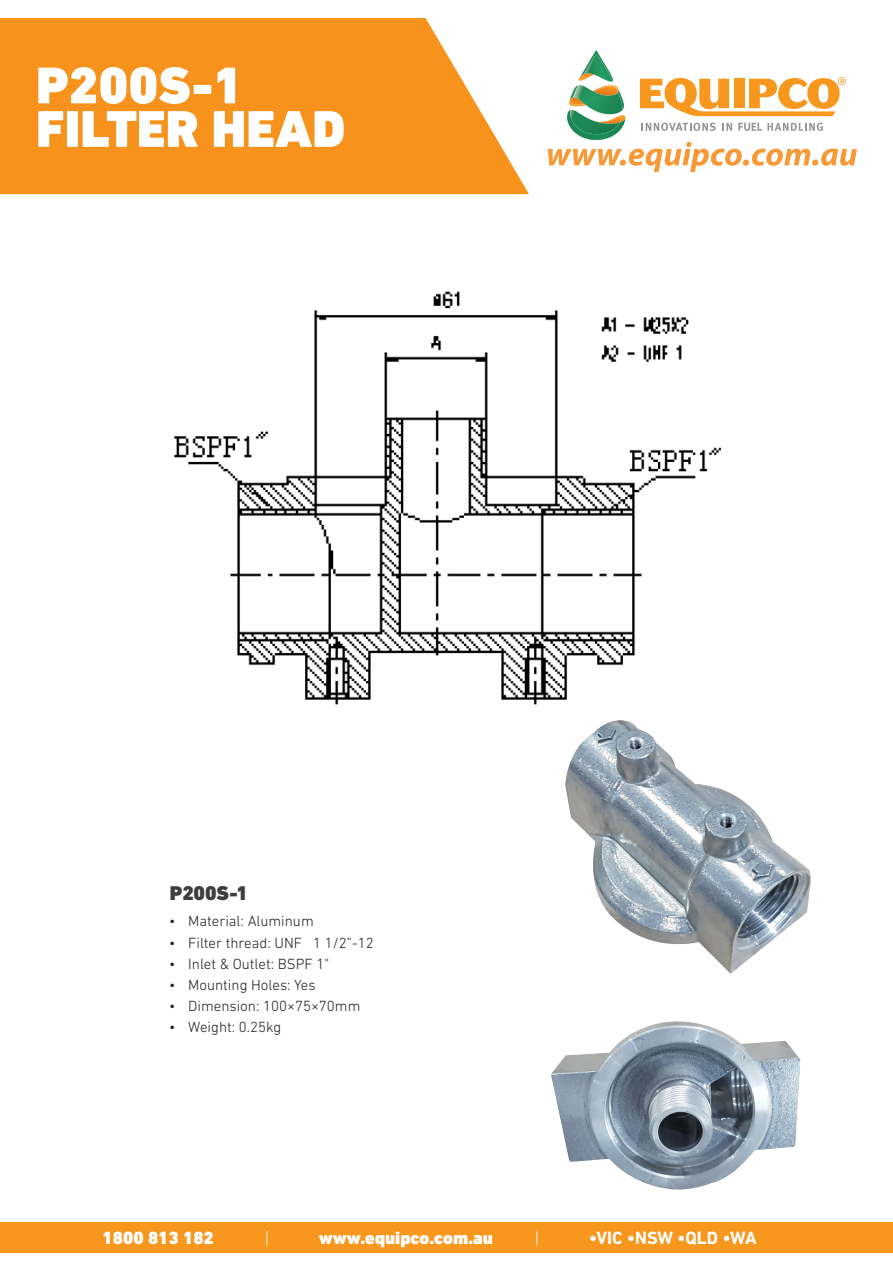
<style>
.page{position:relative;width:893px;height:1263px;background:#fff}
.page>*{position:absolute;margin:0;border:0;box-sizing:border-box;transform-origin:0 0}
.t1{font:900 52.5px "DIN Next LT Pro";color:#fff}
.t2{font:900 20.25px "DIN Next LT Pro";letter-spacing:-.005em;color:#3e3e3f}
.t3{font:900 18px "DIN Next LT Pro";color:#fff}
.t4{font:700 18px "DIN Next LT Pro";color:#fff}
.t5{font:300 18px "DIN Next LT Pro";color:#fff}
.t6{font:300 15px "DIN Next LT Pro";color:#231f20}
</style>
<div class="page">
<svg style="left:548px;top:142px;width:309px;height:30px"></svg>
<svg style="left:642px;top:123px;width:74px;height:8px"></svg>
<svg style="left:722px;top:123px;width:10px;height:8px"></svg>
<img style="left:570px;top:125px;width:50px;height:9px">
<svg style="left:568px;top:50px;width:58px;height:75px"></svg>
<img style="left:584px;top:54px;width:29px;height:28px">
<svg style="left:640px;top:77px;width:206px;height:39px"></svg>
<svg style="left:738px;top:123px;width:85px;height:8px"></svg>
<div style="left:0;top:1222px;width:893px;height:30px;background:#f7971d"></div>
<svg style="left:0;top:18px;width:529px;height:176px;background:#f79b2e"></svg>
<img style="left:174px;top:291px;width:548px;height:414px">
<img style="left:551px;top:1021px;width:249px;height:169px">
<img style="left:565px;top:720px;width:246px;height:254px">
<p class="t1" style="left:36px;top:54px;width:209px">P200S-1</p>
<p class="t1" style="left:36px;top:98px;width:311px">FILTER HEAD</p>
<p class="t2" style="left:170px;top:881px;width:80px">P200S-1</p>
<p class="t6" style="left:169px;top:913px;width:146px">• Material: Aluminum</p>
<p class="t6" style="left:169px;top:934px;width:206px">• Filter thread: UNF 1 1/2”-12</p>
<p class="t6" style="left:169px;top:955px;width:162px">• Inlet &amp; Outlet: BSPF 1"</p>
<p class="t6" style="left:169px;top:976px;width:148px">• Mounting Holes: Yes</p>
<p class="t6" style="left:169px;top:997px;width:193px">• Dimension: 100×75×70mm</p>
<p class="t6" style="left:169px;top:1019px;width:114px">• Weight: 0.25kg</p>
<p class="t3" style="left:103px;top:1227px;width:113px">1800 813 182</p>
<p class="t5" style="left:265px;top:1228px;width:6px">|</p>
<p class="t3" style="left:319px;top:1227px;width:176px">www.equipco.com.au</p>
<p class="t5" style="left:535px;top:1228px;width:6px">|</p>
<p class="t4" style="left:589px;top:1227px;width:170px">•VIC •NSW •QLD •WA</p>
</div>
